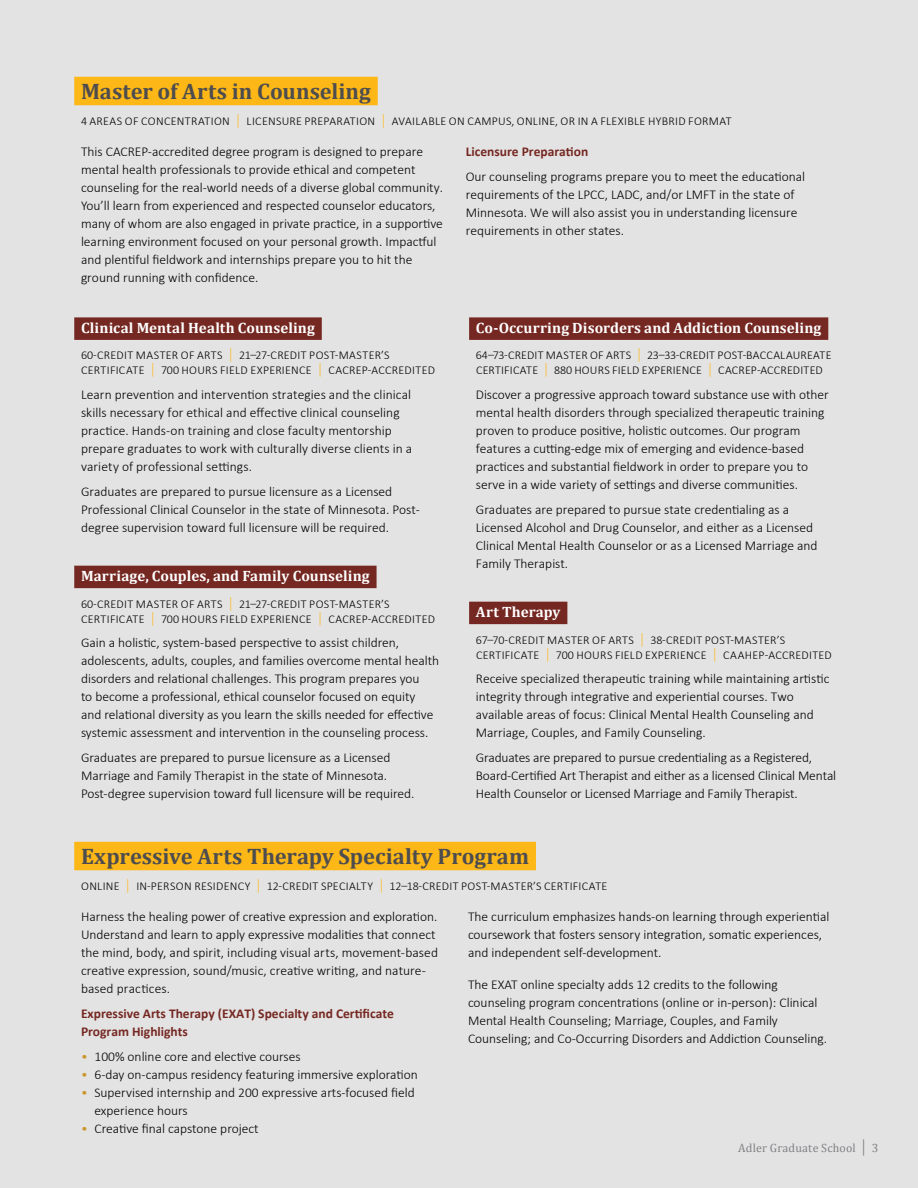
<style>
.page{position:relative;width:918px;height:1188px;background:#e4e3e3}
.page>*{position:absolute;margin:0;border:0;box-sizing:border-box;transform-origin:0 0}
.rule_header{font:700 22.5px "Cambria";color:#4d4d4f}
.Paragraph_Style_1{font:700 15px "Cambria";letter-spacing:.01em;color:#fff}
.t1{font:300 13.5px/18px "Calibri";color:#000}
.t2{font:700 13.5px/18px "Calibri";color:#752822}
.t3{font:300 12px/15px "Calibri";letter-spacing:.025em;color:#000}
.t4{font:12px "Cambria";letter-spacing:.015em;color:#808285}
.s1{font-size:15.6px;color:#fdb717}
.s2{color:#cb972b}
.s3{font-size:18px}
</style>
<div class="page">
<div style="left:74px;top:77px;width:304px;height:28px;background:#fdb717"></div>
<div style="left:74px;top:317px;width:248px;height:23px;background:#752822"></div>
<div style="left:74px;top:566px;width:303px;height:22px;background:#752822"></div>
<div style="left:469px;top:317px;width:359px;height:23px;background:#752822"></div>
<div style="left:469px;top:602px;width:98px;height:22px;background:#752822"></div>
<div style="left:74px;top:842px;width:462px;height:28px;background:#fdb717"></div>
<p class="rule_header" style="left:81px;top:77px;width:291px">Master of Arts in Counseling</p>
<p class="t3" style="left:81px;top:113px;width:652px">4 AREAS OF CONCENTRATION <span class="s1">|</span> LICENSURE PREPARATION <span class="s1">|</span> AVAILABLE ON CAMPUS, ONLINE, OR IN A FLEXIBLE HYBRID FORMAT</p>
<p class="t1" style="left:81px;top:143px;width:364px">This CACREP-accredited degree program is designed to prepare mental health professionals to provide ethical and competent counseling for the real-world needs of a diverse global community.<br>You’ll learn from experienced and respected counselor educators, many of whom are also engaged in private practice, in a supportive learning environment focused on your personal growth. Impactful and plentiful fieldwork and internships prepare you to hit the ground running with confidence.</p>
<p class="t2" style="left:466px;top:142px;width:124px">Licensure Preparation</p>
<p class="t1" style="left:466px;top:167px;width:341px">Our counseling programs prepare you to meet the educational requirements of the LPCC, LADC, and/or LMFT in the state of Minnesota. We will also assist you in understanding licensure requirements in other states.</p>
<p class="Paragraph_Style_1" style="left:81px;top:319px;width:235px">Clinical Mental Health Counseling</p>
<p class="t3" style="left:81px;top:348px;width:356px">60-CREDIT MASTER OF ARTS <span class="s1">|</span> 21–27-CREDIT POST-MASTER’S<br>CERTIFICATE <span class="s1">|</span> 700 HOURS FIELD EXPERIENCE <span class="s1">|</span> CACREP-ACCREDITED</p>
<p class="t1" style="left:81px;top:386px;width:333px">Learn prevention and intervention strategies and the clinical skills necessary for ethical and effective clinical counseling practice. Hands-on training and close faculty mentorship prepare graduates to work with culturally diverse clients in a variety of professional settings.</p>
<p class="t1" style="left:81px;top:482px;width:341px">Graduates are prepared to pursue licensure as a Licensed<br>Professional Clinical Counselor in the state of Minnesota. Post&shy;degree supervision toward full licensure will be required.</p>
<p class="Paragraph_Style_1" style="left:81px;top:567px;width:290px">Marriage, Couples, and Family Counseling</p>
<p class="t3" style="left:81px;top:596px;width:356px">60-CREDIT MASTER OF ARTS <span class="s1">|</span> 21–27-CREDIT POST-MASTER’S<br>CERTIFICATE <span class="s1">|</span> 700 HOURS FIELD EXPERIENCE <span class="s1">|</span> CACREP-ACCREDITED</p>
<p class="t1" style="left:81px;top:634px;width:360px">Gain a holistic, system-based perspective to assist children, adolescents, adults, couples, and families overcome mental health disorders and relational challenges. This program prepares you<br>to become a professional, ethical counselor focused on equity<br>and relational diversity as you learn the skills needed for effective systemic assessment and intervention in the counseling process.</p>
<p class="t1" style="left:81px;top:749px;width:335px">Graduates are prepared to pursue licensure as a Licensed<br>Marriage and Family Therapist in the state of Minnesota.<br>Post-degree supervision toward full licensure will be required.</p>
<p class="Paragraph_Style_1" style="left:476px;top:319px;width:347px">Co-Occurring Disorders and Addiction Counseling</p>
<p class="t3" style="left:476px;top:348px;width:357px">64–73-CREDIT MASTER OF ARTS <span class="s1">|</span> 23–33-CREDIT POST-BACCALAUREATE<br>CERTIFICATE <span class="s1">|</span> 880 HOURS FIELD EXPERIENCE <span class="s1">|</span> CACREP-ACCREDITED</p>
<p class="t1" style="left:476px;top:386px;width:354px">Discover a progressive approach toward substance use with other mental health disorders through specialized therapeutic training proven to produce positive, holistic outcomes. Our program features a cutting-edge mix of emerging and evidence-based practices and substantial fieldwork in order to prepare you to serve in a wide variety of settings and diverse communities.</p>
<p class="t1" style="left:476px;top:500px;width:343px">Graduates are prepared to pursue state credentialing as a Licensed Alcohol and Drug Counselor, and either as a Licensed Clinical Mental Health Counselor or as a Licensed Marriage and Family Therapist.</p>
<p class="Paragraph_Style_1" style="left:476px;top:603px;width:86px">Art Therapy</p>
<p class="t3" style="left:476px;top:632px;width:358px">67–70-CREDIT MASTER OF ARTS <span class="s1">|</span> 38-CREDIT POST-MASTER’S<br>CERTIFICATE <span class="s1">|</span> 700 HOURS FIELD EXPERIENCE <span class="s1">|</span> CAAHEP-ACCREDITED</p>
<p class="t1" style="left:476px;top:670px;width:355px">Receive specialized therapeutic training while maintaining artistic integrity through integrative and experiential courses. Two available areas of focus: Clinical Mental Health Counseling and Marriage, Couples, and Family Counseling.</p>
<p class="t1" style="left:476px;top:749px;width:362px">Graduates are prepared to pursue credentialing as a Registered,<br>Board-Certified Art Therapist and either as a licensed Clinical Mental<br>Health Counselor or Licensed Marriage and Family Therapist.</p>
<p class="rule_header" style="left:81px;top:842px;width:450px">Expressive Arts Therapy Specialty Program</p>
<p class="t3" style="left:81px;top:878px;width:528px">ONLINE <span class="s1">|</span> IN-PERSON RESIDENCY <span class="s1">|</span> 12-CREDIT SPECIALTY <span class="s1">|</span> 12–18-CREDIT POST-MASTER’S CERTIFICATE</p>
<p class="t1" style="left:81px;top:908px;width:359px">Harness the healing power of creative expression and exploration.<br>Understand and learn to apply expressive modalities that connect the mind, body, and spirit, including visual arts, movement-based creative expression, sound/music, creative writing, and nature&shy;based practices.</p>
<p class="t2" style="left:81px;top:1004px;width:314px">Expressive Arts Therapy (EXAT) Specialty and Certificate<br>Program Highlights</p>
<p class="t1" style="left:81px;top:1047px;width:221px"><span class="s2">•</span> 100% online core and elective courses</p>
<p class="t1" style="left:81px;top:1065px;width:338px"><span class="s2">•</span> 6-day on-campus residency featuring immersive exploration</p>
<p class="t1" style="left:94px;top:1083px;width:322px;text-indent:-14px"><span class="s2">•</span> Supervised internship and 200 expressive arts-focused field experience hours</p>
<p class="t1" style="left:81px;top:1119px;width:179px"><span class="s2">•</span> Creative final capstone project</p>
<p class="t1" style="left:468px;top:908px;width:363px">The curriculum emphasizes hands-on learning through experiential coursework that fosters sensory integration, somatic experiences, and independent self-development.</p>
<p class="t1" style="left:468px;top:975px;width:361px">The EXAT online specialty adds 12 credits to the following counseling program concentrations (online or in-person): Clinical Mental Health Counseling; Marriage, Couples, and Family Counseling; and Co-Occurring Disorders and Addiction Counseling.</p>
<p class="t4" style="left:738px;top:1141px;width:142px">Adler Graduate School <span class="s3">|</span> 3</p>
</div>
